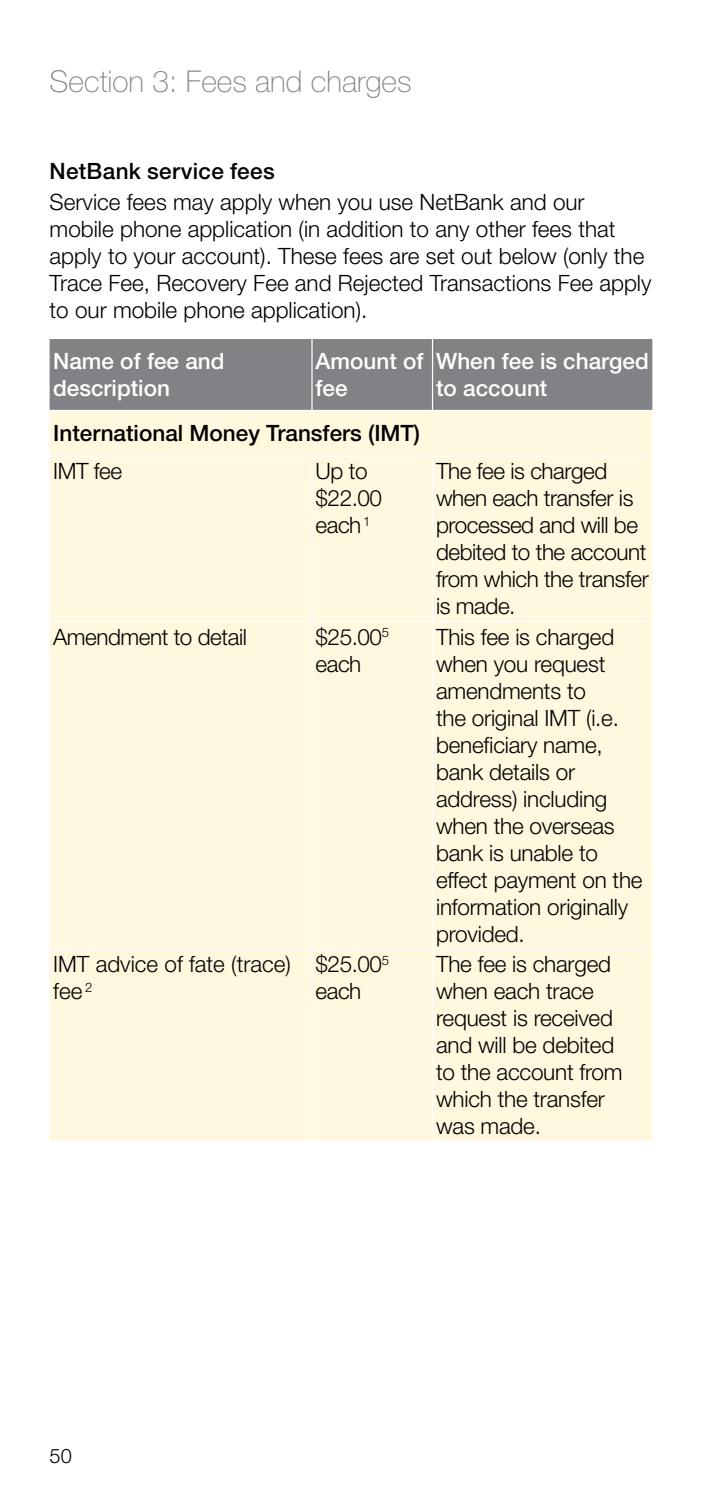
<style>
.page{position:relative;width:702px;height:1489px;background:#fff}
.page>*{position:absolute;margin:0;border:0;box-sizing:border-box;transform-origin:0 0}
.t1{font:100 30px "Helvetica Neue LT Pro";color:#808285}
.t2{font:300 22.5px/27px "Helvetica Neue LT Pro";letter-spacing:-.01em;color:#000}
.t3{font:500 22.5px/27px "Helvetica Neue LT Pro";color:#fff}
.t4{font:500 22.5px "Helvetica Neue LT Pro";color:#000}
.t5{font:300 20px "Helvetica Neue LT Pro";color:#000}
</style>
<div class="page">
<div style="left:50px;top:339px;width:602px;height:71px;background:#808285"></div>
<div style="left:50px;top:411px;width:602px;height:729px;background:#fff8de"></div>
<hr style="left:50px;top:455px;width:262px;height:2px;background:#fff">
<hr style="left:312px;top:455px;width:120px;height:2px;background:#fff">
<hr style="left:311px;top:457px;width:1px;height:164px;background:#fff">
<hr style="left:432px;top:455px;width:220px;height:2px;background:#fff">
<hr style="left:432px;top:457px;width:1px;height:164px;background:#fff">
<hr style="left:50px;top:621px;width:262px;height:1px;background:#fff">
<hr style="left:312px;top:621px;width:120px;height:1px;background:#fff">
<hr style="left:311px;top:622px;width:1px;height:326px;background:#fff">
<hr style="left:432px;top:621px;width:220px;height:1px;background:#fff">
<hr style="left:432px;top:622px;width:1px;height:326px;background:#fff">
<hr style="left:50px;top:948px;width:262px;height:1px;background:#fff">
<hr style="left:312px;top:948px;width:120px;height:1px;background:#fff">
<hr style="left:311px;top:949px;width:1px;height:191px;background:#fff">
<hr style="left:432px;top:948px;width:220px;height:1px;background:#fff">
<hr style="left:432px;top:949px;width:1px;height:191px;background:#fff">
<hr style="left:311px;top:339px;width:1px;height:71px;background:#fff">
<hr style="left:432px;top:339px;width:1px;height:71px;background:#fff">
<h1 class="t1" style="left:50px;top:64px;width:363px">Section 3: Fees and charges</h1>
<p class="t4" style="left:50px;top:158px;width:226px">NetBank service fees</p>
<p class="t2" style="left:50px;top:188px;width:603px">Service fees may apply when you use NetBank and our mobile phone application (in addition to any other fees that apply to your account). These fees are set out below (only the Trace Fee, Recovery Fee and Rejected Transactions Fee apply to our mobile phone application).</p>
<p class="t3" style="left:53px;top:347px;width:173px">Name of fee and description</p>
<p class="t3" style="left:315px;top:347px;width:109px">Amount of fee</p>
<p class="t3" style="left:436px;top:347px;width:214px">When fee is charged to account</p>
<p class="t4" style="left:53px;top:420px;width:368px">International Money Transfers (IMT)</p>
<p class="t2" style="left:53px;top:457px;width:70px">IMT fee</p>
<p class="t2" style="left:315px;top:457px;width:68px">Up to $22.00 each <sup>1</sup></p>
<p class="t2" style="left:436px;top:457px;width:214px">The fee is charged when each transfer is processed and will be debited to the account from which the transfer is made.</p>
<p class="t2" style="left:53px;top:622px;width:195px">Amendment to detail</p>
<p class="t2" style="left:315px;top:622px;width:75px">$25.00<sup>5 </sup>each</p>
<p class="t2" style="left:436px;top:622px;width:208px">This fee is charged when you request amendments to<br>the original IMT (i.e. beneficiary name, bank details or address) including when the overseas bank is unable to effect payment on the information originally provided.</p>
<p class="t2" style="left:53px;top:950px;width:239px">IMT advice of fate (trace) fee <sup>2</sup></p>
<p class="t2" style="left:315px;top:950px;width:75px">$25.00<sup>5 </sup>each</p>
<p class="t2" style="left:436px;top:950px;width:188px">The fee is charged when each trace request is received and will be debited to the account from which the transfer was made.</p>
<p class="t5" style="left:50px;top:1442px;width:24px">50</p>
</div>
